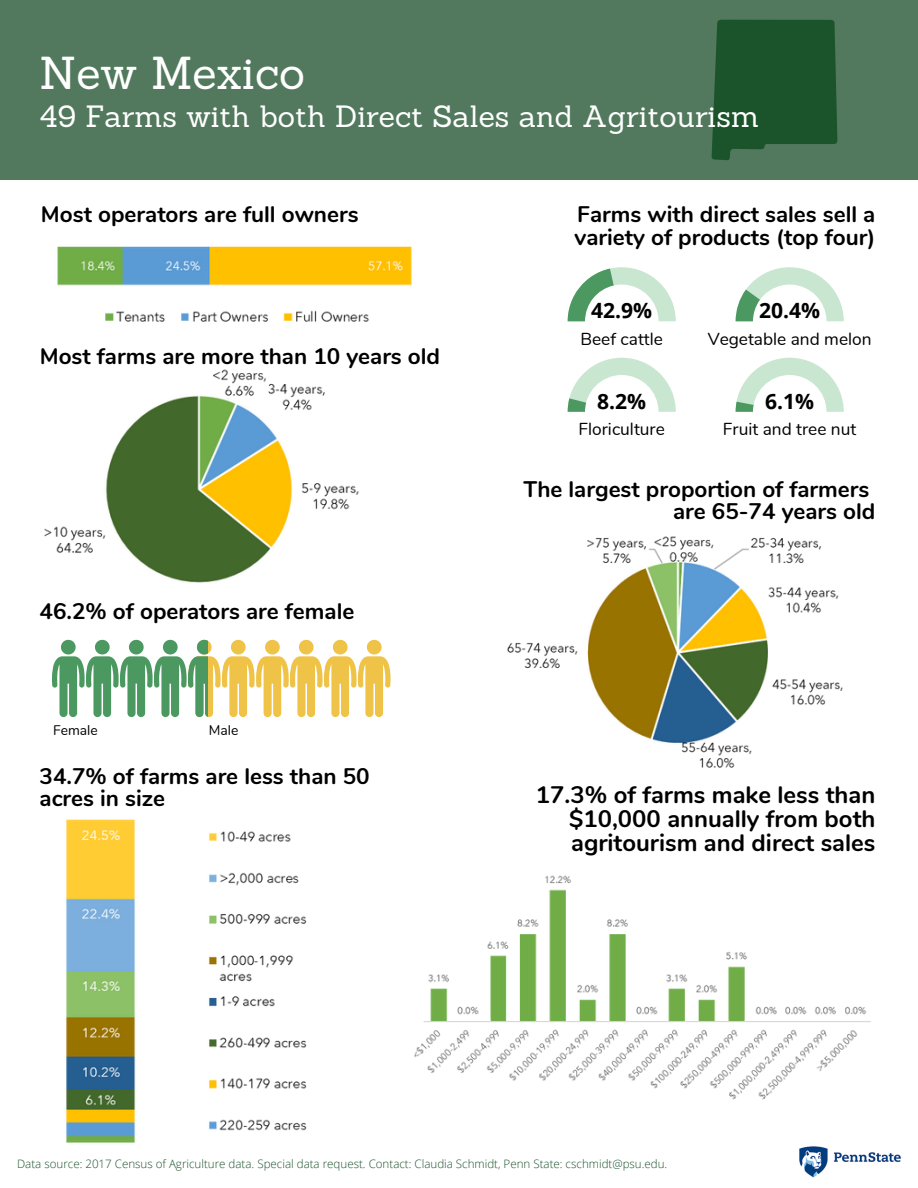
<style>
.page{position:relative;width:918px;height:1188px;background:#fff}
.page>*{position:absolute;margin:0;border:0;box-sizing:border-box;transform-origin:0 0}
.t1{font:45px "Sanchez";color:#fff}
.t2{font:30px "Sanchez";color:#fff}
.t3{font:700 23.85px/23.9px "Nunito";color:#000;text-align:justify}
.t4{font:700 22.5px/22.5px "Nunito";color:#000}
.t5{font:700 21px "Open Sans";color:#000}
.t6{font:17.25px "Nunito";color:#000}
.t7{font:13.95px "Nunito";color:#000}
.t8{font:300 11.55px "Open Sans";color:#1b542b}
</style>
<div class="page">
<div style="left:0;top:0;width:918px;height:180px;background:#52795d"></div>
<svg style="left:736px;top:267px;width:108px;height:54px"></svg>
<svg style="left:568px;top:267px;width:108px;height:54px"></svg>
<svg style="left:568px;top:358px;width:108px;height:54px"></svg>
<svg style="left:736px;top:358px;width:108px;height:54px"></svg>
<img style="left:799px;top:1146px;width:102px;height:32px">
<img style="left:66px;top:819px;width:241px;height:324px">
<img style="left:57px;top:246px;width:355px;height:76px">
<img style="left:414px;top:875px;width:457px;height:225px">
<img style="left:507px;top:536px;width:336px;height:232px">
<img style="left:44px;top:369px;width:315px;height:214px">
<svg style="left:52px;top:639px;width:339px;height:78px"></svg>
<svg style="left:712px;top:20px;width:125px;height:140px;background:#215830"></svg>
<p class="t1" style="left:40px;top:44px;width:267px">New Mexico</p>
<p class="t2" style="left:40px;top:97px;width:721px">49 Farms with both Direct Sales and Agritourism</p>
<p class="t4" style="left:41px;top:204px;width:319px">Most operators are full owners</p>
<p class="t4" style="left:40px;top:346px;width:402px">Most farms are more than 10 years old</p>
<p class="t4" style="left:40px;top:600px;width:316px">46.2% of operators are female</p>
<p class="t7" style="left:53px;top:721px;width:46px">Female</p>
<p class="t7" style="left:209px;top:721px;width:31px">Male</p>
<p class="t4" style="left:40px;top:765px;width:332px">34.7% of farms are less than 50 acres in size</p>
<p class="t4" style="left:575px;top:204px;width:302px">Farms with direct sales sell a variety of products (top four)</p>
<p class="t5" style="left:591px;top:296px;width:63px">42.9%</p>
<p class="t5" style="left:759px;top:296px;width:63px">20.4%</p>
<p class="t6" style="left:581px;top:327px;width:84px">Beef cattle</p>
<p class="t6" style="left:708px;top:327px;width:165px">Vegetable and melon</p>
<p class="t5" style="left:597px;top:386px;width:51px">8.2%</p>
<p class="t5" style="left:765px;top:386px;width:51px">6.1%</p>
<p class="t6" style="left:579px;top:418px;width:88px">Floriculture</p>
<p class="t6" style="left:723px;top:418px;width:135px">Fruit and tree nut</p>
<p class="t4" style="left:524px;top:478px;width:347px">The largest proportion of farmers</p>
<p class="t4" style="left:673px;top:501px;width:204px">are 65-74 years old</p>
<p class="t3" style="left:569px;top:784px;width:308px;text-indent:-33px">17.3% of farms make less than $10,000 annually from both agritourism and direct sales</p>
<p class="t8" style="left:17px;top:1155px;width:652px">Data source: 2017 Census of Agriculture data. Special data request. Contact: Claudia Schmidt, Penn State: cschmidt@psu.edu.</p>
</div>
